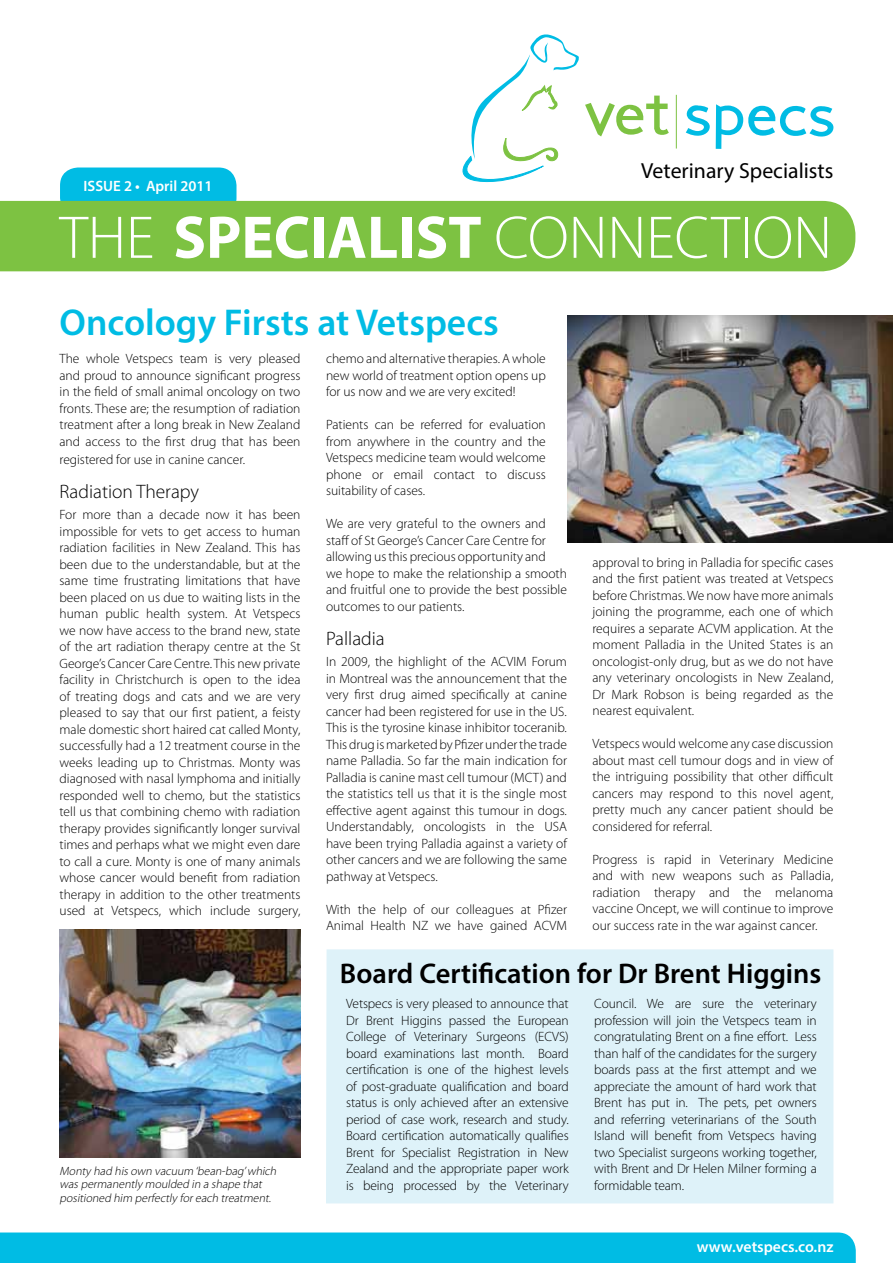
<style>
.page{position:relative;width:893px;height:1263px;background:#fff}
.page>*{position:absolute;margin:0;border:0;box-sizing:border-box;transform-origin:0 0}
.t1{font:300 60.75px "Myriad Pro";color:#fff}
.t2{font:600 37.5px "Myriad Pro";color:#00bce4}
.t3{font:600 28.5px "Myriad Pro";color:#000}
.t4{font:21.75px "Myriad Pro";color:#000}
.t5{font:300 19.5px "Myriad Pro";color:#000}
.t6{font:600 15.75px "Myriad Pro";color:#fff}
.t7{font:600 15px "Myriad Pro";color:#fff}
.t8{font:300 13.5px/16.5px "Myriad Pro";color:#000;text-align:justify}
.t9{font:italic 300 12px/13.5px "Myriad Pro";color:#000}
.s1{font-weight:700}
</style>
<div class="page">
<div style="left:60px;top:167px;width:176px;height:49px;background:#00bce4;border-radius:18px"></div>
<div style="left:0;top:201px;width:855px;height:70px;background:#7dc242"></div>
<svg style="left:686px;top:105px;width:24px;height:31px"></svg>
<svg style="left:716px;top:104px;width:118px;height:45px"></svg>
<hr style="left:676px;top:95px;width:1px;height:54px;background:#7dc242">
<svg style="left:585px;top:96px;width:84px;height:40px"></svg>
<svg style="left:462px;top:34px;width:117px;height:149px"></svg>
<img style="left:60px;top:930px;width:240px;height:228px">
<div style="left:326px;top:949px;width:507px;height:254px;background:#def2f9"></div>
<img style="left:567px;top:316px;width:326px;height:226px">
<div style="left:0;top:1232px;width:856px;height:31px;background:#00bce4"></div>
<h3 class="t4" style="left:641px;top:157px;width:194px">Veterinary Specialists</h3>
<p class="t7" style="left:84px;top:176px;width:130px">ISSUE 2 • April 2011</p>
<h1 class="t1" style="left:60px;top:204px;width:774px">THE <span class="s1">SPECIALIST</span> CONNECTION</h1>
<h2 class="t2" style="left:60px;top:298px;width:441px">Oncology Firsts at Vetspecs</h2>
<p class="t8" style="left:60px;top:351px;width:242px">The whole Vetspecs team is very pleased and proud to announce significant progress in the field of small animal oncology on two fronts. These are; the resumption of radiation treatment after a long break in New Zealand and access to the first drug that has been</p>
<p class="t8" style="left:60px;top:451px;width:187px">registered for use in canine cancer.</p>
<h3 class="t5" style="left:60px;top:481px;width:141px">Radiation Therapy</h3>
<p class="t8" style="left:60px;top:506px;width:242px">For more than a decade now it has been impossible for vets to get access to human radiation facilities in New Zealand. This has been due to the understandable, but at the same time frustrating limitations that have been placed on us due to waiting lists in the human public health system. At Vetspecs we now have access to the brand new, state of the art radiation therapy centre at the St George’s Cancer Care Centre. This new private facility in Christchurch is open to the idea of treating dogs and cats and we are very pleased to say that our first patient, a feisty male domestic short haired cat called Monty, successfully had a 12 treatment course in the weeks leading up to Christmas. Monty was diagnosed with nasal lymphoma and initially responded well to chemo, but the statistics tell us that combining chemo with radiation therapy provides significantly longer survival times and perhaps what we might even dare to call a cure. Monty is one of many animals whose cancer would benefit from radiation therapy in addition to the other treatments used at Vetspecs, which include surgery,</p>
<p class="t9" style="left:60px;top:1164px;width:221px">Monty had his own vacuum ‘bean-bag’which was permanently moulded in a shape that positioned him perfectly foreach treatment.</p>
<p class="t8" style="left:326px;top:351px;width:221px">chemo and alternative therapies. A whole new world of treatment option opens up for us now and we are very excited!</p>
<p class="t8" style="left:326px;top:417px;width:221px">Patients can be referred for evaluation from anywhere in the country and the Vetspecs medicine team would welcome phone or email contact to discuss suitability of cases.</p>
<p class="t8" style="left:326px;top:516px;width:242px;text-align:left">We are very grateful to the owners and staff of St George’s Cancer Care Centre for allowing us this precious opportunity and<br>we hope to make the relationship a smooth and fruitful one to provide the best possible outcomes to our patients.</p>
<h3 class="t5" style="left:326px;top:628px;width:60px">Palladia</h3>
<p class="t8" style="left:326px;top:653px;width:242px">In 2009, the highlight of the ACVIM Forum in Montreal was the announcement that the very first drug aimed specifically at canine cancer had been registered for use in the US.<br>This is the tyrosine kinase inhibitor toceranib.<br>This drug is marketed by Pfizer under the trade name Palladia. So far the main indication for Palladia is canine mast cell tumour (MCT) and the statistics tell us that it is the single most effective agent against this tumour in dogs.<br>Understandably, oncologists in the USA have been trying Palladia against a variety of other cancers and we are following the same pathway at Vetspecs.</p>
<p class="t8" style="left:326px;top:901px;width:242px">With the help of our colleagues at Pfizer<br>Animal Health NZ we have gained ACVM</p>
<p class="t8" style="left:592px;top:554px;width:242px">approval to bring in Palladia for specific cases and the first patient was treated at Vetspecs before Christmas. We now have more animals joining the programme, each one of which requires a separate ACVM application. At the moment Palladia in the United States is an oncologist-only drug, but as we do not have any veterinary oncologists in New Zealand, Dr Mark Robson is being regarded as the nearest equivalent.</p>
<p class="t8" style="left:592px;top:735px;width:242px">Vetspecs would welcome any case discussion about mast cell tumour dogs and in view of the intriguing possibility that other difficult cancers may respond to this novel agent, pretty much any cancer patient should be considered for referral.</p>
<p class="t8" style="left:592px;top:851px;width:242px">Progress is rapid in Veterinary Medicine and with new weapons such as Palladia, radiation therapy and the melanoma vaccine Oncept, we will continue to improve our success rate in the war against cancer.</p>
<h3 class="t3" style="left:340px;top:955px;width:483px">Board Certification for Dr Brent Higgins</h3>
<p class="t8" style="left:346px;top:996px;width:224px">Vetspecs is very pleased to announce that Dr Brent Higgins passed the European College of Veterinary Surgeons (ECVS) board examinations last month. Board certification is one of the highest levels of post-graduate qualification and board status is only achieved after an extensive period of case work, research and study.<br>Board certification automatically qualifies Brent for Specialist Registration in New Zealand and the appropriate paper work is being processed by the Veterinary</p>
<p class="t8" style="left:594px;top:996px;width:224px">Council. We are sure the veterinary profession will join the Vetspecs team in congratulating Brent on a fine effort. Less than half of the candidates for the surgery boards pass at the first attempt and we appreciate the amount of hard work that Brent has put in. The pets, pet owners and referring veterinarians of the South Island will benefit from Vetspecs having two Specialist surgeons working together, with Brent and Dr Helen Milner forming a formidable team.</p>
<p class="t6" style="left:697px;top:1236px;width:138px">www.vetspecs.co.nz</p>
</div>
